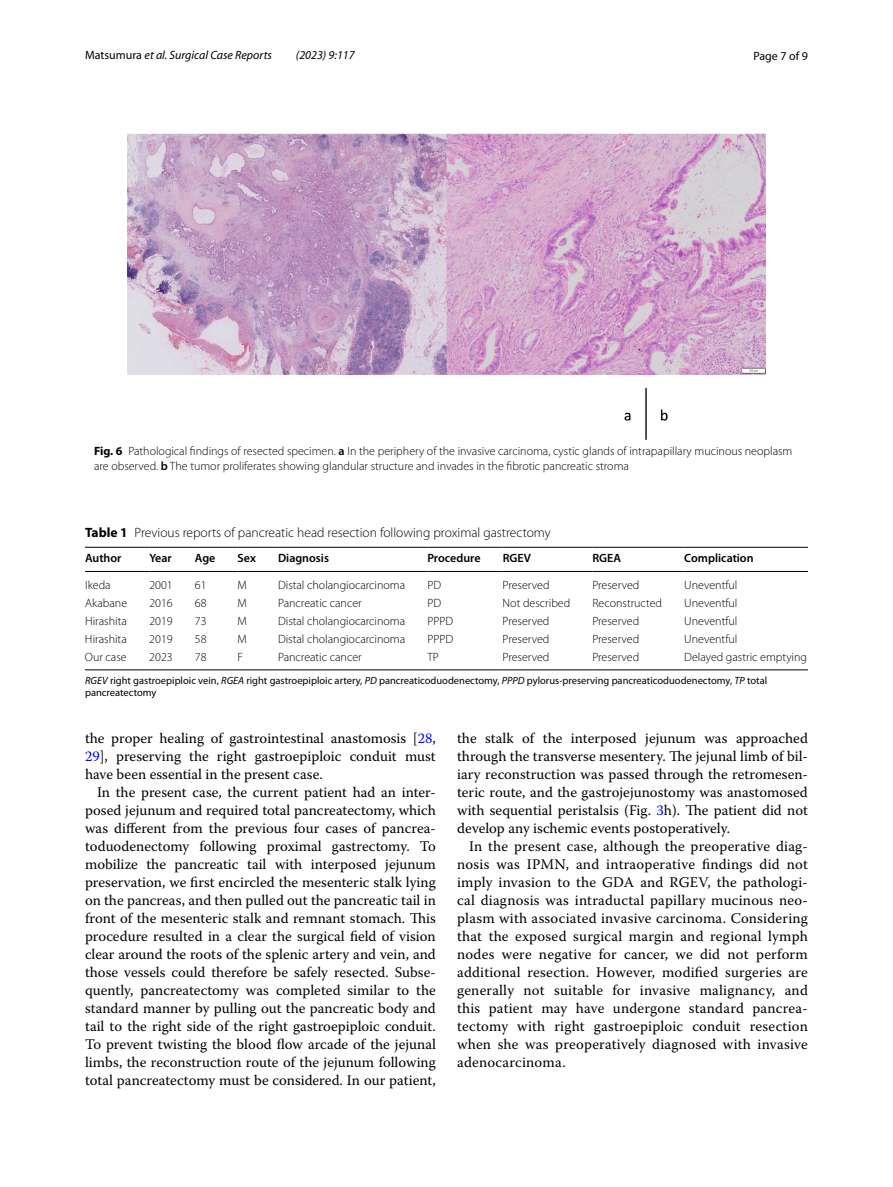
<style>
.page{position:relative;width:893px;height:1187px;background:#fff}
.page>*{position:absolute;margin:0;border:0;box-sizing:border-box;transform-origin:0 0}
.t1{font:14.7px/18px "Warnock Pro";color:#000;text-align:justify}
.t2{font:300 13.5px "Myriad Pro";color:#000}
.t3{font:300 12px/15px "Myriad Pro";color:#000}
.t4{font:600 12px "Myriad Pro";color:#000}
.t5{font:italic 12px "Myriad Pro";color:#000}
.t6{font:12px "Myriad Pro";color:#000}
.t7{font:10.5px/12.8px "Myriad Pro";color:#000}
.s1{font-style:normal}
.s2{font-weight:700}
.s3{font-weight:600}
.s4{font-style:italic}
.s5{color:#00f}
</style>
<div class="page">
<img style="left:127px;top:133px;width:638px;height:306px">
<hr style="left:85px;top:547px;width:64px;height:1px;background:#000">
<hr style="left:85px;top:571px;width:64px;height:1px;background:#000">
<hr style="left:149px;top:547px;width:46px;height:1px;background:#000">
<hr style="left:149px;top:571px;width:46px;height:1px;background:#000">
<hr style="left:195px;top:547px;width:43px;height:1px;background:#000">
<hr style="left:195px;top:571px;width:43px;height:1px;background:#000">
<hr style="left:238px;top:547px;width:40px;height:1px;background:#000">
<hr style="left:238px;top:571px;width:40px;height:1px;background:#000">
<hr style="left:278px;top:547px;width:149px;height:1px;background:#000">
<hr style="left:278px;top:571px;width:149px;height:1px;background:#000">
<hr style="left:427px;top:547px;width:76px;height:1px;background:#000">
<hr style="left:427px;top:571px;width:76px;height:1px;background:#000">
<hr style="left:503px;top:547px;width:89px;height:1px;background:#000">
<hr style="left:503px;top:571px;width:89px;height:1px;background:#000">
<hr style="left:592px;top:547px;width:92px;height:1px;background:#000">
<hr style="left:592px;top:571px;width:92px;height:1px;background:#000">
<hr style="left:684px;top:547px;width:124px;height:1px;background:#000">
<hr style="left:684px;top:571px;width:124px;height:1px;background:#000">
<hr style="left:85px;top:669px;width:64px;height:1px;background:#000">
<hr style="left:149px;top:669px;width:46px;height:1px;background:#000">
<hr style="left:195px;top:669px;width:43px;height:1px;background:#000">
<hr style="left:238px;top:669px;width:40px;height:1px;background:#000">
<hr style="left:278px;top:669px;width:149px;height:1px;background:#000">
<hr style="left:427px;top:669px;width:76px;height:1px;background:#000">
<hr style="left:503px;top:669px;width:89px;height:1px;background:#000">
<hr style="left:592px;top:669px;width:92px;height:1px;background:#000">
<hr style="left:684px;top:669px;width:124px;height:1px;background:#000">
<p class="t5" style="left:85px;top:48px;width:188px"><span class="s1">Matsumura</span> et al. Surgical Case Reports</p>
<p class="t5" style="left:296px;top:48px;width:60px">(2023) 9:117</p>
<p class="t6" style="left:753px;top:48px;width:56px">Page 7 of 9</p>
<p class="t3" style="left:94px;top:443px;width:700px"><span class="s2">Fig. 6</span> Pathological findings of resected specimen. <span class="s3">a</span> In the periphery of the invasive carcinoma, cystic glands of intrapapillary mucinous neoplasm are observed. <span class="s3">b</span> The tumor proliferates showing glandular structure and invades in the fibrotic pancreatic stroma</p>
<p class="t2" style="left:85px;top:525px;width:467px"><span class="s2">Table 1</span> Previous reports of pancreatic head resection following proximal gastrectomy</p>
<p class="t4" style="left:85px;top:550px;width:38px">Author</p>
<p class="t4" style="left:149px;top:550px;width:24px">Year</p>
<p class="t4" style="left:195px;top:550px;width:22px">Age</p>
<p class="t4" style="left:238px;top:550px;width:20px">Sex</p>
<p class="t4" style="left:278px;top:550px;width:52px">Diagnosis</p>
<p class="t4" style="left:427px;top:550px;width:55px">Procedure</p>
<p class="t4" style="left:503px;top:550px;width:30px">RGEV</p>
<p class="t4" style="left:592px;top:550px;width:30px">RGEA</p>
<p class="t4" style="left:684px;top:550px;width:71px">Complication</p>
<p class="t3" style="left:85px;top:577px;width:27px">Ikeda</p>
<p class="t3" style="left:149px;top:577px;width:25px">2001</p>
<p class="t3" style="left:195px;top:577px;width:13px">61</p>
<p class="t3" style="left:238px;top:577px;width:11px">M</p>
<p class="t3" style="left:278px;top:577px;width:129px">Distal cholangiocarcinoma</p>
<p class="t3" style="left:427px;top:577px;width:15px">PD</p>
<p class="t3" style="left:503px;top:577px;width:48px">Preserved</p>
<p class="t3" style="left:592px;top:577px;width:48px">Preserved</p>
<p class="t3" style="left:684px;top:577px;width:55px">Uneventful</p>
<p class="t3" style="left:85px;top:595px;width:44px">Akabane</p>
<p class="t3" style="left:149px;top:595px;width:25px">2016</p>
<p class="t3" style="left:195px;top:595px;width:13px">68</p>
<p class="t3" style="left:238px;top:595px;width:11px">M</p>
<p class="t3" style="left:278px;top:595px;width:85px">Pancreatic cancer</p>
<p class="t3" style="left:427px;top:595px;width:15px">PD</p>
<p class="t3" style="left:503px;top:595px;width:69px">Not described</p>
<p class="t3" style="left:592px;top:595px;width:71px">Reconstructed</p>
<p class="t3" style="left:684px;top:595px;width:55px">Uneventful</p>
<p class="t3" style="left:85px;top:613px;width:43px">Hirashita</p>
<p class="t3" style="left:149px;top:613px;width:25px">2019</p>
<p class="t3" style="left:195px;top:613px;width:13px">73</p>
<p class="t3" style="left:238px;top:613px;width:11px">M</p>
<p class="t3" style="left:278px;top:613px;width:129px">Distal cholangiocarcinoma</p>
<p class="t3" style="left:427px;top:613px;width:27px">PPPD</p>
<p class="t3" style="left:503px;top:613px;width:48px">Preserved</p>
<p class="t3" style="left:592px;top:613px;width:48px">Preserved</p>
<p class="t3" style="left:684px;top:613px;width:55px">Uneventful</p>
<p class="t3" style="left:85px;top:631px;width:43px">Hirashita</p>
<p class="t3" style="left:149px;top:631px;width:25px">2019</p>
<p class="t3" style="left:195px;top:631px;width:13px">58</p>
<p class="t3" style="left:238px;top:631px;width:11px">M</p>
<p class="t3" style="left:278px;top:631px;width:129px">Distal cholangiocarcinoma</p>
<p class="t3" style="left:427px;top:631px;width:27px">PPPD</p>
<p class="t3" style="left:503px;top:631px;width:48px">Preserved</p>
<p class="t3" style="left:592px;top:631px;width:48px">Preserved</p>
<p class="t3" style="left:684px;top:631px;width:55px">Uneventful</p>
<p class="t3" style="left:85px;top:650px;width:43px">Our case</p>
<p class="t3" style="left:149px;top:650px;width:25px">2023</p>
<p class="t3" style="left:195px;top:650px;width:13px">78</p>
<p class="t3" style="left:238px;top:650px;width:7px">F</p>
<p class="t3" style="left:278px;top:650px;width:85px">Pancreatic cancer</p>
<p class="t3" style="left:427px;top:650px;width:13px">TP</p>
<p class="t3" style="left:503px;top:650px;width:48px">Preserved</p>
<p class="t3" style="left:592px;top:650px;width:48px">Preserved</p>
<p class="t3" style="left:684px;top:650px;width:124px">Delayed gastric emptying</p>
<p class="t7" style="left:85px;top:673px;width:684px"><span class="s4">RGEV</span> right gastroepiploic vein, <span class="s4">RGEA</span> right gastroepiploic artery, <span class="s4">PD</span> pancreaticoduodenectomy, <span class="s4">PPPD</span> pylorus-preserving pancreaticoduodenectomy, <span class="s4">TP</span> total pancreatectomy</p>
<p class="t1" style="left:85px;top:729px;width:352px">the proper healing of gastrointestinal anastomosis [<span class="s5">28</span>, <span class="s5">29</span>], preserving the right gastroepiploic conduit must have been essential in the present case.</p>
<p class="t1" style="left:85px;top:783px;width:352px;text-indent:12px">In the present case, the current patient had an inter&shy;posed jejunum and required total pancreatectomy, which was different from the previous four cases of pancrea&shy;toduodenectomy following proximal gastrectomy. To mobilize the pancreatic tail with interposed jejunum preservation, we first encircled the mesenteric stalk lying on the pancreas, and then pulled out the pancreatic tail in front of the mesenteric stalk and remnant stomach. This procedure resulted in a clear the surgical field of vision clear around the roots of the splenic artery and vein, and those vessels could therefore be safely resected. Subse&shy;quently, pancreatectomy was completed similar to the standard manner by pulling out the pancreatic body and tail to the right side of the right gastroepiploic conduit.<br>To prevent twisting the blood flow arcade of the jejunal limbs, the reconstruction route of the jejunum following total pancreatectomy must be considered. In our patient,</p>
<p class="t1" style="left:457px;top:729px;width:352px">the stalk of the interposed jejunum was approached through the transverse mesentery. The jejunal limb of bil&shy;iary reconstruction was passed through the retromesen&shy;teric route, and the gastrojejunostomy was anastomosed with sequential peristalsis (Fig. <span class="s5">3</span>h). The patient did not develop any ischemic events postoperatively.</p>
<p class="t1" style="left:457px;top:837px;width:352px;text-indent:12px">In the present case, although the preoperative diag&shy;nosis was IPMN, and intraoperative findings did not imply invasion to the GDA and RGEV, the pathologi&shy;cal diagnosis was intraductal papillary mucinous neo&shy;plasm with associated invasive carcinoma. Considering that the exposed surgical margin and regional lymph nodes were negative for cancer, we did not perform additional resection. However, modified surgeries are generally not suitable for invasive malignancy, and this patient may have undergone standard pancrea&shy;tectomy with right gastroepiploic conduit resection when she was preoperatively diagnosed with invasive adenocarcinoma.</p>
</div>
